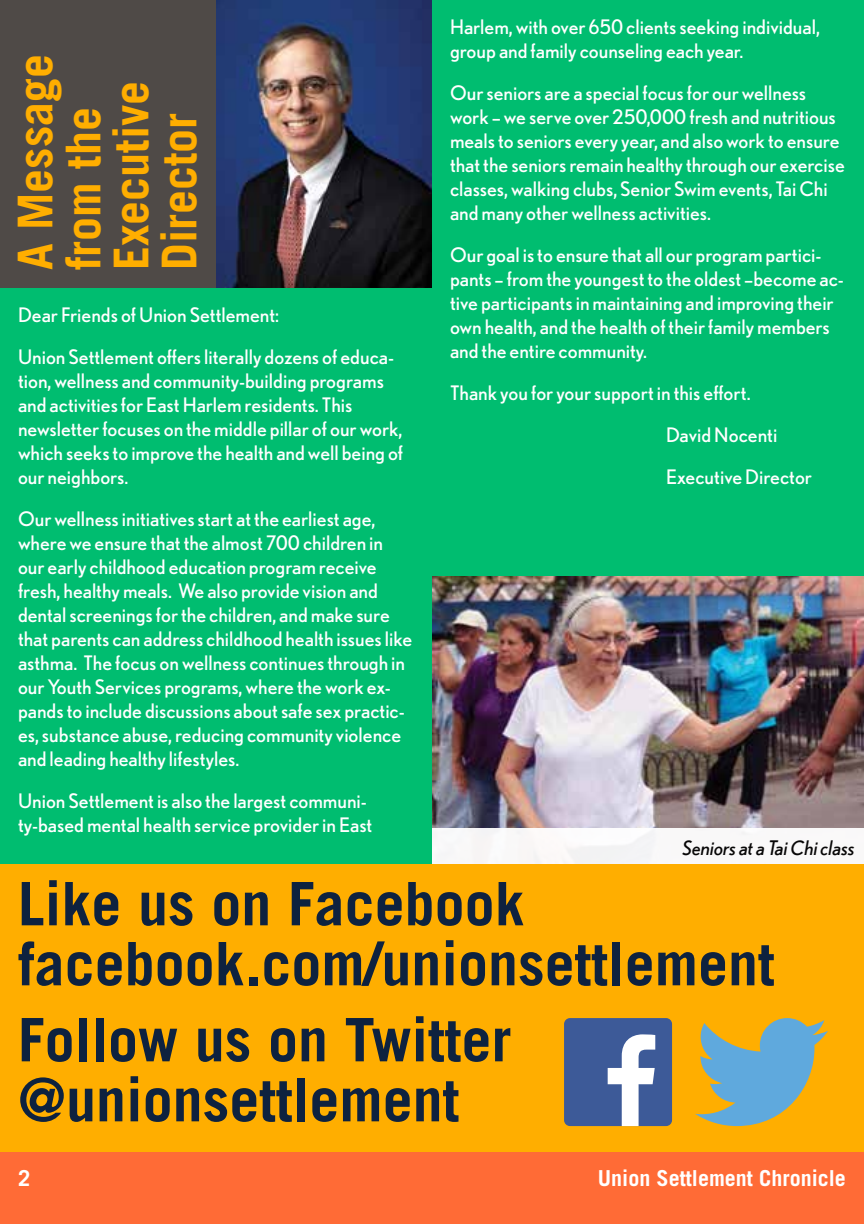
<style>
.page{position:relative;width:864px;height:1224px;background:#fff}
.page>*{position:absolute;margin:0;border:0;box-sizing:border-box;transform-origin:0 0}
.t1{font:700 60px/60px "Trade Gothic LT Std";color:#0e223f}
.t2{font:700 48px/48px "Trade Gothic LT Std";color:#ffae00}
.t3{font:700 22px "Trade Gothic LT Std";color:#fff}
.t4{font:20px/24px "Nobel";color:#fff}
.t5{font:italic 20px "Nobel";color:#000}
</style>
<div class="page">
<div style="left:0;top:1152px;width:864px;height:72px;background:#ff6b36"></div>
<div style="left:0;top:0;width:216px;height:288px;background:#4f4a47"></div>
<img style="left:216px;top:0;width:216px;height:288px">
<div style="left:0;top:288px;width:432px;height:576px;background:#00bd70"></div>
<div style="left:432px;top:0;width:432px;height:576px;background:#00bd70"></div>
<hr style="left:863px;top:0;width:1px;height:288px;background:#4f4a47">
<hr style="left:863px;top:288px;width:1px;height:576px;background:#ff6b36">
<div style="left:0;top:864px;width:864px;height:288px;background:#ffae00"></div>
<svg style="left:695px;top:1018px;width:133px;height:108px"></svg>
<div style="left:564px;top:1018px;width:108px;height:108px;background:#3d5a98;border-radius:6px"></div>
<svg style="left:608px;top:1034px;width:47px;height:92px"></svg>
<img style="left:432px;top:576px;width:432px;height:252px">
<div style="left:432px;top:828px;width:432px;height:36px;background:#f9f8f8"></div>
<h2 class="t2" style="left:11px;top:270px;width:217px;rotate:-90deg">A Message from the<br>Executive<br>Director</h2>
<p class="t4" style="left:18px;top:294px;width:378px;line-height:42px">Dear Friends of Union Settlement:<br>Union Settlement offers literally dozens of educa-</p>
<p class="t4" style="left:18px;top:369px;width:387px">tion, wellness and community-building programs and activities for East Harlem residents. This newsletter focuses on the middle pillar of our work, which seeks to improve the health and well being of our neighbors.</p>
<p class="t4" style="left:18px;top:507px;width:396px">Our wellness initiatives start at the earliest age, where we ensure that the almost 700 children in our early childhood education program receive fresh, healthy meals. We also provide vision and dental screenings for the children, and make sure that parents can address childhood health issues like asthma. The focus on wellness continues through in our Youth Services programs, where the work ex&shy;pands to include discussions about safe sex practic&shy;es, substance abuse, reducing community violence and leading healthy lifestyles.</p>
<p class="t4" style="left:18px;top:789px;width:356px">Union Settlement is also the largest communi&shy;ty-based mental health service provider in East</p>
<p class="t4" style="left:450px;top:15px;width:371px">Harlem, with over 650 clients seeking individual, group and family counseling each year.</p>
<p class="t4" style="left:450px;top:81px;width:396px">Our seniors are a special focus for our wellness work – we serve over 250,000 fresh and nutritious meals to seniors every year, and also work to ensure that the seniors remain healthy through our exercise classes, walking clubs, Senior Swim events, Tai Chi and many other wellness activities.</p>
<p class="t4" style="left:450px;top:243px;width:395px">Our goal is to ensure that all our program partici&shy;pants – from the youngest to the oldest –become ac&shy;tive participants in maintaining and improving their own health, and the health of their family members and the entire community.</p>
<p class="t4" style="left:666px;top:372px;width:148px;line-height:42px;text-indent:-216px">Thank you for your support in this effort.<br>David Nocenti<br>Executive Director</p>
<p class="t5" style="left:682px;top:836px;width:174px">Seniors at a Tai Chi class</p>
<h1 class="t1" style="left:18px;top:873px;width:758px">Like us on Facebook facebook.com/unionsettlement</h1>
<h1 class="t1" style="left:18px;top:1009px;width:495px">Follow us on Twitter @unionsettlement</h1>
<p class="t3" style="left:18px;top:1165px;width:14px">2</p>
<p class="t3" style="left:598px;top:1165px;width:250px">Union Settlement Chronicle</p>
</div>
